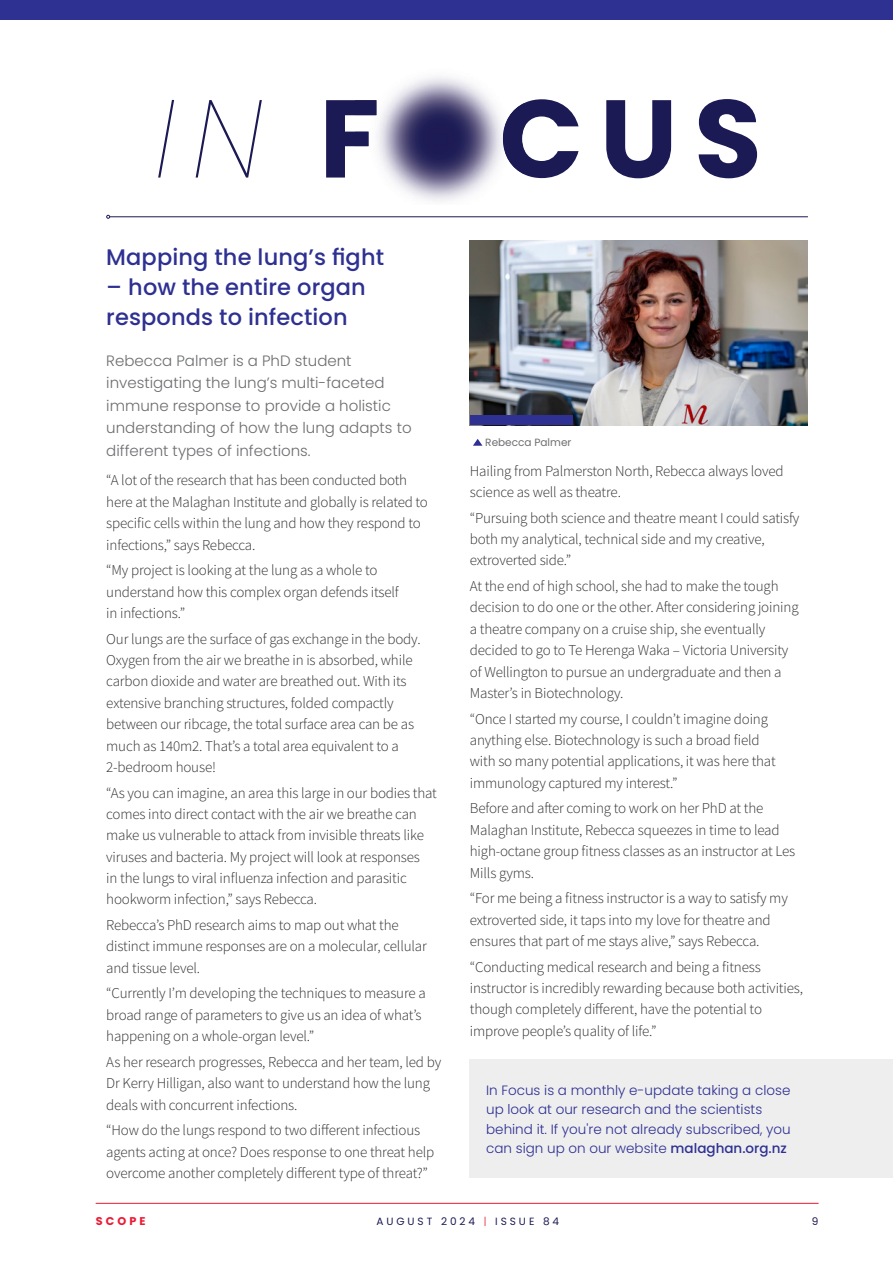
<style>
.page{position:relative;width:893px;height:1263px;background:#fff}
.page>*{position:absolute;margin:0;border:0;box-sizing:border-box;transform-origin:0 0}
.t1{font:500 22.5px/30px "Poppins";letter-spacing:.005em;color:#2e3092}
.Scope_Body{font:300 15px/21.3px "Source Sans Pro";letter-spacing:-.01em;color:#312f30}
.Scope_Intro{font:300 15px/22.5px "Poppins";color:#6c6d70}
.Scope_Intro-2{font:300 13.5px/19.5px "Poppins";color:#2e3092}
.t2{font:700 11.25px "Poppins";letter-spacing:.28em;color:#ed1a33}
.t3{font:10.5px "Poppins";letter-spacing:.28em;color:#1c1a54}
.Scope_image_credit{font:10.5px "Poppins";color:#6c6d70}
.s1{font-weight:500}
.s2{font-weight:300;color:#ed1a33}
</style>
<div class="page">
<div style="left:470px;top:1059px;width:423px;height:119px;background:#eeeeef"></div>
<hr style="left:96px;top:1203px;width:723px;height:1px;background:#ed1a33">
<img style="left:470px;top:241px;width:338px;height:184px">
<div style="left:0;top:0;width:893px;height:19px;background:#2e3092"></div>
<svg style="left:158px;top:99px;width:599px;height:79px"></svg>
<img style="left:355px;top:77px;width:170px;height:125px">
<img style="left:355px;top:100px;width:170px;height:75px">
<hr style="left:110px;top:217px;width:698px;height:1px;background:#1c1a54">
<svg style="left:106px;top:215px;width:4px;height:4px"></svg>
<svg style="left:473px;top:439px;width:9px;height:7px"></svg>
<div style="left:470px;top:416px;width:103px;height:9px;background:#2e3092"></div>
<h1 class="t1" style="left:106px;top:242px;width:279px">Mapping the lung’s fight</h1>
<h1 class="t1" style="left:106px;top:272px;width:261px">– how the entire organ responds to infection</h1>
<p class="Scope_Intro" style="left:106px;top:349px;width:307px">Rebecca Palmer is a PhD student investigating the lung’s multi-faceted immune response to provide a holistic understanding of how the lung adapts to different types of infections.</p>
<p class="Scope_Body" style="left:106px;top:470px;width:323px">“A lot of the research that has been conducted both here at the Malaghan Institute and globally is related to specific cells within the lung and how they respond to infections,” says Rebecca.</p>
<p class="Scope_Body" style="left:106px;top:560px;width:294px">“My project is looking at the lung as a whole to understand how this complex organ defends itself in infections.”</p>
<p class="Scope_Body" style="left:106px;top:628px;width:316px">Our lungs are the surface of gas exchange in the body.<br>Oxygen from the air we breathe in is absorbed, while carbon dioxide and water are breathed out. With its extensive branching structures, folded compactly between our ribcage, the total surface area can be as much as 140m2. That’s a total area equivalent to a 2-bedroom house!</p>
<p class="Scope_Body" style="left:106px;top:782px;width:332px">“As you can imagine, an area this large in our bodies that comes into direct contact with the air we breathe can make us vulnerable to attack from invisible threats like viruses and bacteria. My project will look at responses<br>in the lungs to viral influenza infection and parasitic hookworm infection,” says Rebecca.</p>
<p class="Scope_Body" style="left:106px;top:914px;width:322px">Rebecca’s PhD research aims to map out what the distinct immune responses are on a molecular, cellular and tissue level.</p>
<p class="Scope_Body" style="left:106px;top:983px;width:321px">“Currently I’m developing the techniques to measure a broad range of parameters to give us an idea of what’s happening on a whole-organ level.”</p>
<p class="Scope_Body" style="left:106px;top:1051px;width:336px">As her research progresses, Rebecca and her team, led by<br>Dr Kerry Hilligan, also want to understand how the lung deals with concurrent infections.</p>
<p class="Scope_Body" style="left:106px;top:1119px;width:330px">“How do the lungs respond to two different infectious agents acting at once? Does response to one threat help overcome another completely different type of threat?”</p>
<p class="Scope_image_credit" style="left:485px;top:436px;width:88px">Rebecca Palmer</p>
<p class="Scope_Body" style="left:470px;top:460px;width:315px">Hailing from Palmerston North, Rebecca always loved science as well as theatre.</p>
<p class="Scope_Body" style="left:470px;top:507px;width:331px">“Pursuing both science and theatre meant I could satisfy both my analytical, technical side and my creative, extroverted side.”</p>
<p class="Scope_Body" style="left:470px;top:575px;width:330px">At the end of high school, she had to make the tough decision to do one or the other. After considering joining a theatre company on a cruise ship, she eventually decided to go to Te Herenga Waka – Victoria University of Wellington to pursue an undergraduate and then a Master’s in Biotechnology.</p>
<p class="Scope_Body" style="left:470px;top:708px;width:307px">“Once I started my course, I couldn’t imagine doing anything else. Biotechnology is such a broad field with so many potential applications, it was here that immunology captured my interest.”</p>
<p class="Scope_Body" style="left:470px;top:798px;width:327px">Before and after coming to work on her PhD at the Malaghan Institute, Rebecca squeezes in time to lead high-octane group fitness classes as an instructor at Les Mills gyms.</p>
<p class="Scope_Body" style="left:470px;top:887px;width:319px">“For me being a fitness instructor is a way to satisfy my extroverted side, it taps into my love for theatre and ensures that part of me stays alive,” says Rebecca.</p>
<p class="Scope_Body" style="left:470px;top:956px;width:335px">“Conducting medical research and being a fitness instructor is incredibly rewarding because both activities, though completely different, have the potential to improve people’s quality of life.”</p>
<p class="Scope_Intro-2" style="left:486px;top:1080px;width:306px">In Focus is a monthly e-update taking a close up look at our research and the scientists behind it. If you're not already subscribed, you can sign up on our website <span class="s1">malaghan.org.nz</span></p>
<p class="t2" style="left:96px;top:1215px;width:52px">SCOPE</p>
<p class="t3" style="left:376px;top:1215px;width:184px">AUGUST 2024 <span class="s2">|</span> ISSUE 84</p>
<p class="t3" style="left:812px;top:1215px;width:8px">9</p>
</div>
